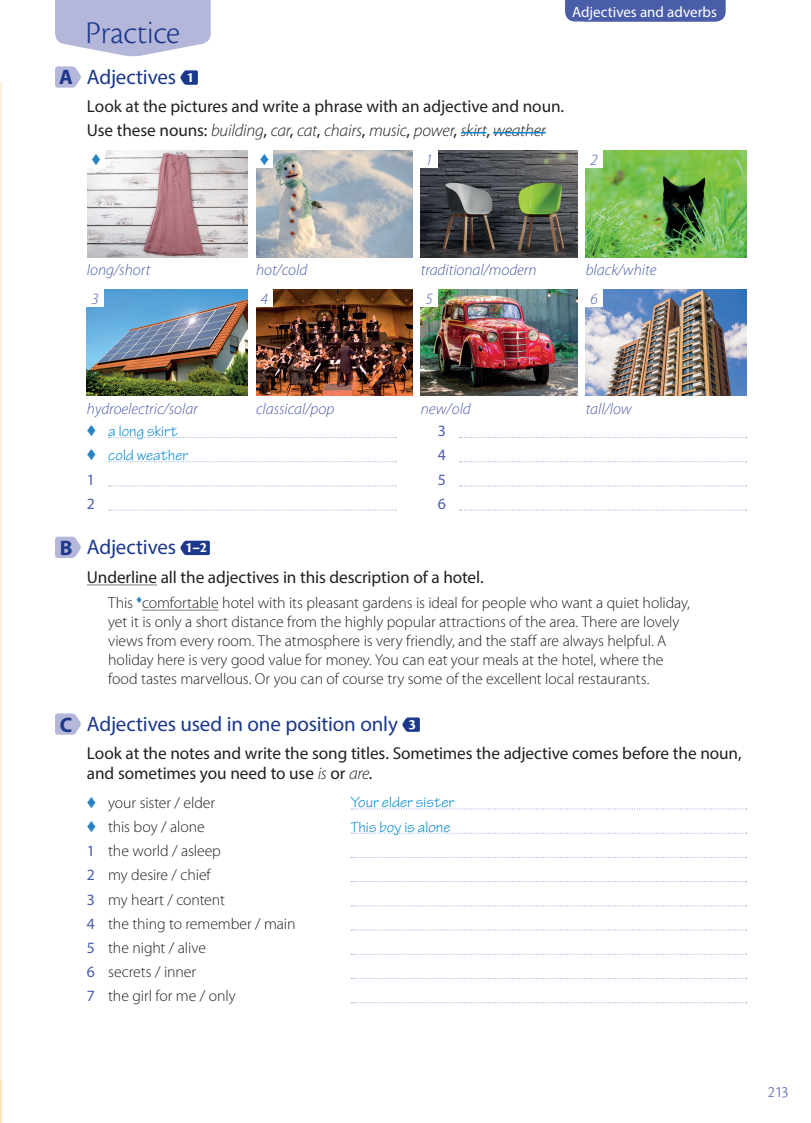
<style>
.page{position:relative;width:811px;height:1123px;background:#fff}
.page>*{position:absolute;margin:0;border:0;box-sizing:border-box;transform-origin:0 0}
.t1{font:300 33px "Cronos Pro";letter-spacing:-.01em;color:#1b388c}
.t2{font:21px "Myriad Pro";letter-spacing:-.01em;color:#1b388c}
.t3{font:700 21px "Myriad Pro";color:#1b388c}
.t4{font:17.25px/24.2px "Myriad Pro";letter-spacing:-.005em;color:#231f20}
.t5{font:300 16.5px "Cronos Pro";color:#4a5da9}
.t6{font:300 15.75px/24.2px "Myriad Pro";letter-spacing:-.005em;color:#231f20}
.t7{font:italic 300 15.75px "Myriad Pro";color:#4a5da9}
.t8{font:15.75px/24.2px "Tekton Pro";letter-spacing:.005em;color:#0089cf}
.t9{font:15.75px/24.2px "Myriad Pro";color:#4a5da9}
.t10{font:15px "Myriad Pro";color:#fff}
.s1{font-family:"Cronos Pro";font-weight:700;font-size:15px;color:#fff}
.s2{font-weight:300;font-style:italic}
.s3{color:#2783c5}
.s4{font-weight:400;color:#4a5da9}
</style>
<div class="page">
<hr style="left:0;top:0;width:2px;height:1123px;background:#fef1d9">
<hr style="left:0;top:0;width:2px;height:81px;background:#fff">
<svg style="left:180px;top:70px;width:18px;height:15px"></svg>
<svg style="left:461px;top:132px;width:25px;height:1px"></svg>
<hr style="left:493px;top:132px;width:53px;height:1px;background:#0089cf">
<img style="left:87px;top:151px;width:160px;height:106px">
<img style="left:256px;top:151px;width:156px;height:106px">
<img style="left:421px;top:151px;width:156px;height:106px">
<img style="left:585px;top:151px;width:161px;height:106px">
<img style="left:87px;top:290px;width:160px;height:106px">
<img style="left:256px;top:290px;width:156px;height:106px">
<img style="left:421px;top:290px;width:156px;height:106px">
<img style="left:585px;top:290px;width:161px;height:106px">
<svg style="left:109px;top:437px;width:287px;height:1px"></svg>
<svg style="left:109px;top:461px;width:287px;height:1px"></svg>
<svg style="left:109px;top:485px;width:287px;height:1px"></svg>
<svg style="left:109px;top:510px;width:287px;height:1px"></svg>
<svg style="left:460px;top:437px;width:286px;height:1px"></svg>
<svg style="left:460px;top:461px;width:286px;height:1px"></svg>
<svg style="left:460px;top:485px;width:286px;height:1px"></svg>
<svg style="left:460px;top:510px;width:286px;height:1px"></svg>
<hr style="left:87px;top:584px;width:70px;height:2px;background:#a8a9ad">
<hr style="left:142px;top:609px;width:77px;height:2px;background:#a8a9ad">
<svg style="left:351px;top:808px;width:395px;height:1px"></svg>
<svg style="left:351px;top:833px;width:395px;height:1px"></svg>
<svg style="left:351px;top:857px;width:395px;height:1px"></svg>
<svg style="left:351px;top:881px;width:395px;height:1px"></svg>
<svg style="left:351px;top:905px;width:395px;height:1px"></svg>
<svg style="left:351px;top:929px;width:395px;height:2px"></svg>
<svg style="left:351px;top:954px;width:395px;height:1px"></svg>
<svg style="left:351px;top:978px;width:395px;height:1px"></svg>
<svg style="left:351px;top:1002px;width:395px;height:1px"></svg>
<svg style="left:180px;top:541px;width:30px;height:14px"></svg>
<svg style="left:402px;top:717px;width:18px;height:15px"></svg>
<svg style="left:55px;top:66px;width:26px;height:22px"></svg>
<svg style="left:55px;top:537px;width:26px;height:21px"></svg>
<svg style="left:55px;top:713px;width:26px;height:22px"></svg>
<hr style="left:0;top:1081px;width:2px;height:42px;background:#fee4b8">
<div style="left:565px;top:0;width:160px;height:21px;background:#4a5da9"></div>
<svg style="left:55px;top:0;width:156px;height:57px;background:#bdbfde"></svg>
<div style="left:585px;top:151px;width:17px;height:17px;background:#fff"></div>
<div style="left:585px;top:290px;width:17px;height:17px;background:#fff"></div>
<div style="left:421px;top:151px;width:17px;height:17px;background:#fff"></div>
<div style="left:421px;top:290px;width:17px;height:17px;background:#fff"></div>
<div style="left:87px;top:151px;width:18px;height:17px;background:#fff"></div>
<div style="left:87px;top:290px;width:17px;height:17px;background:#fff"></div>
<div style="left:256px;top:151px;width:17px;height:17px;background:#fff"></div>
<div style="left:256px;top:290px;width:17px;height:17px;background:#fff"></div>
<h2 class="t3" style="left:59px;top:64px;width:15px">A</h2>
<h1 class="t1" style="left:86px;top:14px;width:96px">Practice</h1>
<p class="t10" style="left:572px;top:3px;width:146px">Adjectives and adverbs</p>
<p class="t10" style="left:578px;top:3px;width:146px">Adjectives and adverbs</p>
<h2 class="t2" style="left:87px;top:64px;width:108px">Adjectives <span class="s1">1</span></h2>
<p class="t4" style="left:87px;top:94px;width:479px">Look at the pictures and write a phrase with an adjective and noun.<br>Use these nouns: <span class="s2">building</span>, <span class="s2">car</span>, <span class="s2">cat</span>, <span class="s2">chairs</span>, <span class="s2">music</span>, <span class="s2">power</span>, <span class="s2">skirt</span>, <span class="s2">weather</span></p>
<p class="t7" style="left:425px;top:150px;width:9px">1</p>
<p class="t7" style="left:590px;top:150px;width:9px">2</p>
<p class="t7" style="left:87px;top:260px;width:65px">long/short</p>
<p class="t7" style="left:256px;top:260px;width:53px">hot/cold</p>
<p class="t7" style="left:421px;top:260px;width:117px">traditional/modern</p>
<p class="t7" style="left:585px;top:260px;width:72px">black/white</p>
<p class="t7" style="left:92px;top:289px;width:9px">3</p>
<p class="t7" style="left:261px;top:289px;width:9px">4</p>
<p class="t7" style="left:425px;top:289px;width:9px">5</p>
<p class="t7" style="left:590px;top:289px;width:9px">6</p>
<h2 class="t3" style="left:60px;top:534px;width:14px">B</h2>
<h2 class="t3" style="left:60px;top:711px;width:14px">C</h2>
<p class="t7" style="left:87px;top:399px;width:112px">hydroelectric/solar</p>
<p class="t7" style="left:256px;top:399px;width:80px">classical/pop</p>
<p class="t7" style="left:421px;top:399px;width:51px">new/old</p>
<p class="t7" style="left:585px;top:399px;width:48px">tall/low</p>
<p class="t8" style="left:87px;top:419px;width:103px"><span class="s3">♦</span> a long skirt <span class="s3">♦</span> cold weather</p>
<p class="t9" style="left:87px;top:467px;width:10px">1<br>2</p>
<p class="t9" style="left:438px;top:419px;width:10px;text-align:justify">3<br>4<br>5<br>6</p>
<h2 class="t2" style="left:87px;top:534px;width:122px">Adjectives <span class="s1">1–2</span></h2>
<p class="t4" style="left:87px;top:564px;width:398px">Underline all the adjectives in this description of a hotel.</p>
<p class="t6" style="left:108px;top:593px;width:583px;line-height:18.9px">This <sup>♦</sup>comfortable hotel with its pleasant gardens is ideal for people who want a quiet holiday, yet it is only a short distance from the highly popular attractions of the area. There are lovely views from every room. The atmosphere is very friendly, and the staff are always helpful. A holiday here is very good value for money. You can eat your meals at the hotel, where the food tastes marvellous. Or you can of course try some of the excellent local restaurants.</p>
<h2 class="t2" style="left:87px;top:711px;width:330px">Adjectives used in one position only <span class="s1">3</span></h2>
<p class="t4" style="left:87px;top:743px;width:656px;line-height:19.8px">Look at the notes and write the song titles. Sometimes the adjective comes before the noun, and sometimes you need to use <span class="s2">is</span> or <span class="s2">are</span>.</p>
<p class="t6" style="left:87px;top:790px;width:130px"><span class="s3">♦</span> your sister / elder</p>
<p class="t8" style="left:351px;top:791px;width:105px">Your elder sister</p>
<p class="t6" style="left:87px;top:814px;width:119px"><span class="s3">♦</span> this boy / alone</p>
<p class="t8" style="left:351px;top:815px;width:101px">This boy is alone</p>
<p class="t6" style="left:87px;top:839px;width:210px"><span class="s4">1</span> the world / asleep<br><span class="s4">2</span> my desire / chief<br><span class="s4">3</span> my heart / content<br><span class="s4">4</span> the thing to remember / main<br><span class="s4">5</span> the night / alive<br><span class="s4">6</span> secrets / inner<br><span class="s4">7</span> the girl for me / only</p>
<p class="t5" style="left:768px;top:1083px;width:22px">213</p>
</div>
